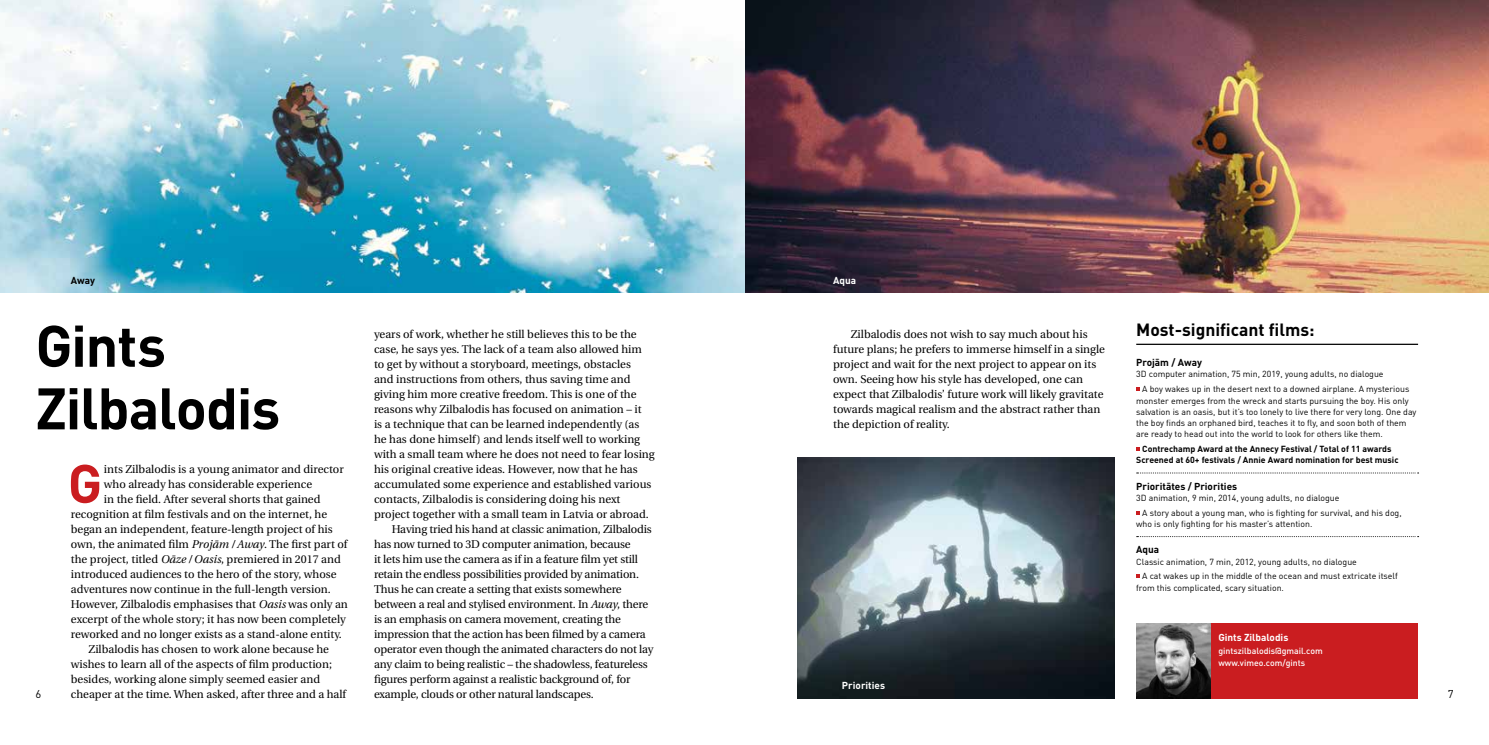
<style>
.page{position:relative;width:1489px;height:745px;background:#fff}
.page>*{position:absolute;margin:0;border:0;box-sizing:border-box;transform-origin:0 0}
.t1{font:700 57.5px/62.5px "DIN Pro";letter-spacing:-.02em;color:#000}
.t2{font:700 53.38px "DIN Pro";color:#ca1d20}
.t3{font:700 17.5px "DIN Pro";color:#000}
.t4{font:11.25px/15px "Utopia CE";color:#000}
.t5{font:11.25px "DIN Pro";color:#000}
.t6{font:700 10px "DIN Pro";color:#000}
.t7{font:700 10px "DIN Pro";color:#fff}
.t8{font:8.75px/14.8px "DIN Pro";color:#000}
.t9{font:700 8.75px/11.2px "DIN Pro";color:#000;text-align:center}
.t10{font:500 8.75px/11.2px "DIN Pro";color:#fff}
.s1{font-style:italic}
</style>
<div class="page">
<img style="left:0;top:0;width:1488px;height:292px">
<img style="left:797px;top:457px;width:317px;height:240px">
<hr style="left:1136px;top:343px;width:281px;height:2px;background:#000">
<svg style="left:1136px;top:387px;width:3px;height:4px"></svg>
<svg style="left:1136px;top:472px;width:282px;height:1px"></svg>
<svg style="left:1136px;top:536px;width:282px;height:1px"></svg>
<img style="left:1136px;top:623px;width:75px;height:74px">
<div style="left:1211px;top:622px;width:206px;height:75px;background:#ca1d20"></div>
<p class="t6" style="left:71px;top:273px;width:26px">Away</p>
<p class="t7" style="left:833px;top:273px;width:25px">Aqua</p>
<h1 class="t1" style="left:35px;top:312px;width:246px">Gints<br>Zilbalodis</h1>
<h3 class="t3" style="left:1136px;top:318px;width:180px">Most-significant films:</h3>
<p class="t4" style="left:374px;top:326px;width:264px">years of work, whether he still believes this to be the</p>
<p class="t4" style="left:374px;top:341px;width:269px">case, he says yes. The lack of a team also allowed him</p>
<p class="t4" style="left:374px;top:356px;width:258px">to get by without a storyboard, meetings, obstacles</p>
<p class="t4" style="left:374px;top:371px;width:258px">and instructions from others, thus saving time and</p>
<p class="t4" style="left:374px;top:386px;width:264px">giving him more creative freedom. This is one of the</p>
<p class="t4" style="left:374px;top:401px;width:269px">reasons why Zilbalodis has focused on animation – it</p>
<p class="t4" style="left:374px;top:416px;width:267px">is a technique that can be learned independently (as</p>
<p class="t4" style="left:374px;top:431px;width:268px">he has done himself) and lends itself well to working</p>
<p class="t4" style="left:374px;top:446px;width:282px">with a small team where he does not need to fear losing</p>
<p class="t4" style="left:374px;top:461px;width:265px">his original creative ideas. However, now that he has</p>
<p class="t4" style="left:374px;top:476px;width:279px">accumulated some experience and established various</p>
<p class="t4" style="left:374px;top:491px;width:248px">contacts, Zilbalodis is considering doing his next</p>
<p class="t4" style="left:374px;top:506px;width:276px">project together with a small team in Latvia or abroad.</p>
<p class="t4" style="left:392px;top:521px;width:261px">Having tried his hand at classic animation, Zilbalodis</p>
<p class="t4" style="left:374px;top:536px;width:258px">has now turned to 3D computer animation, because</p>
<p class="t4" style="left:374px;top:551px;width:265px">it lets him use the camera as if in a feature film yet still</p>
<p class="t4" style="left:374px;top:566px;width:266px">retain the endless possibilities provided by animation.</p>
<p class="t4" style="left:374px;top:581px;width:249px">Thus he can create a setting that exists somewhere</p>
<p class="t4" style="left:374px;top:596px;width:275px">between a real and stylised environment. In <span class="s1">Away</span>, there</p>
<p class="t4" style="left:374px;top:611px;width:248px">is an emphasis on camera movement, creating the</p>
<p class="t4" style="left:374px;top:626px;width:273px">impression that the action has been filmed by a camera</p>
<p class="t4" style="left:374px;top:641px;width:281px">operator even though the animated characters do not lay</p>
<p class="t4" style="left:374px;top:656px;width:275px">any claim to being realistic – the shadowless, featureless</p>
<p class="t4" style="left:374px;top:671px;width:258px">figures perform against a realistic background of, for</p>
<p class="t4" style="left:374px;top:686px;width:221px">example, clouds or other natural landscapes.</p>
<p class="t4" style="left:833px;top:326px;width:273px;text-indent:18px">Zilbalodis does not wish to say much about his future plans; he prefers to immerse himself in a single project and wait for the next project to appear on its own. Seeing how his style has developed, one can expect that Zilbalodis’ future work will likely gravitate towards magical realism and the abstract rather than the depiction of reality.</p>
<p class="t6" style="left:1136px;top:355px;width:67px">Projām / Away</p>
<p class="t8" style="left:1142px;top:366px;width:269px;text-indent:-6px">3D computer animation, 75 min, 2019, young adults, no dialogue<br>A boy wakes up in the desert next to a downed airplane. A mysterious</p>
<p class="t8" style="left:1136px;top:394px;width:282px;line-height:11.2px">monster emerges from the wreck and starts pursuing the boy. His only salvation is an oasis, but it’s too lonely to live there for very long. One day the boy finds an orphaned bird, teaches it to fly, and soon both of them are ready to head out into the world to look for others like them.</p>
<p class="t9" style="left:1136px;top:442px;width:264px">Contrechamp Award at the Annecy Festival / Total of 11 awards<br>Screened at 60+ festivals / Annie Award nomination for best music</p>
<p class="t6" style="left:1136px;top:479px;width:102px">Prioritātes / Priorities</p>
<p class="t8" style="left:1142px;top:489px;width:261px;text-indent:-6px">3D animation, 9 min, 2014, young adults, no dialogue<br>A story about a young man, who is fighting for survival, and his dog,</p>
<p class="t8" style="left:1136px;top:516px;width:178px">who is only fighting for his master’s attention.</p>
<p class="t6" style="left:1136px;top:542px;width:25px">Aqua</p>
<p class="t8" style="left:1142px;top:553px;width:257px;text-indent:-6px">Classic animation, 7 min, 2012, young adults, no dialogue<br>A cat wakes up in the middle of the ocean and must extricate itself</p>
<p class="t8" style="left:1136px;top:579px;width:149px">from this complicated, scary situation.</p>
<h2 class="t2" style="left:68px;top:447px;width:36px">G</h2>
<p class="t4" style="left:104px;top:461px;width:241px">ints Zilbalodis is a young animator and director</p>
<p class="t4" style="left:104px;top:476px;width:210px">who already has considerable experience</p>
<p class="t4" style="left:104px;top:491px;width:218px">in the field. After several shorts that gained</p>
<p class="t4" style="left:71px;top:506px;width:258px">recognition at film festivals and on the internet, he</p>
<p class="t4" style="left:71px;top:521px;width:263px">began an independent, feature-length project of his</p>
<p class="t4" style="left:71px;top:536px;width:278px">own, the animated film <span class="s1">Projām / Away</span>. The first part of</p>
<p class="t4" style="left:71px;top:551px;width:271px">the project, titled <span class="s1">Oāze / Oasis</span>, premiered in 2017 and</p>
<p class="t4" style="left:71px;top:566px;width:267px">introduced audiences to the hero of the story, whose</p>
<p class="t4" style="left:71px;top:581px;width:261px">adventures now continue in the full-length version.</p>
<p class="t4" style="left:71px;top:596px;width:278px">However, Zilbalodis emphasises that <span class="s1">Oasis</span> was only an</p>
<p class="t4" style="left:71px;top:611px;width:276px">excerpt of the whole story; it has now been completely</p>
<p class="t4" style="left:71px;top:626px;width:272px">reworked and no longer exists as a stand-alone entity.</p>
<p class="t4" style="left:89px;top:641px;width:242px">Zilbalodis has chosen to work alone because he</p>
<p class="t4" style="left:71px;top:656px;width:263px">wishes to learn all of the aspects of film production;</p>
<p class="t4" style="left:71px;top:671px;width:251px">besides, working alone simply seemed easier and</p>
<p class="t4" style="left:71px;top:686px;width:277px">cheaper at the time. When asked, after three and a half</p>
<p class="t7" style="left:1218px;top:630px;width:71px">Gints Zilbalodis</p>
<p class="t10" style="left:1218px;top:644px;width:106px">gintszilbalodis@gmail.com www.vimeo.com/gints</p>
<p class="t7" style="left:842px;top:678px;width:45px">Priorities</p>
<p class="t5" style="left:35px;top:686px;width:7px">6</p>
<p class="t5" style="left:1447px;top:686px;width:7px">7</p>
</div>
